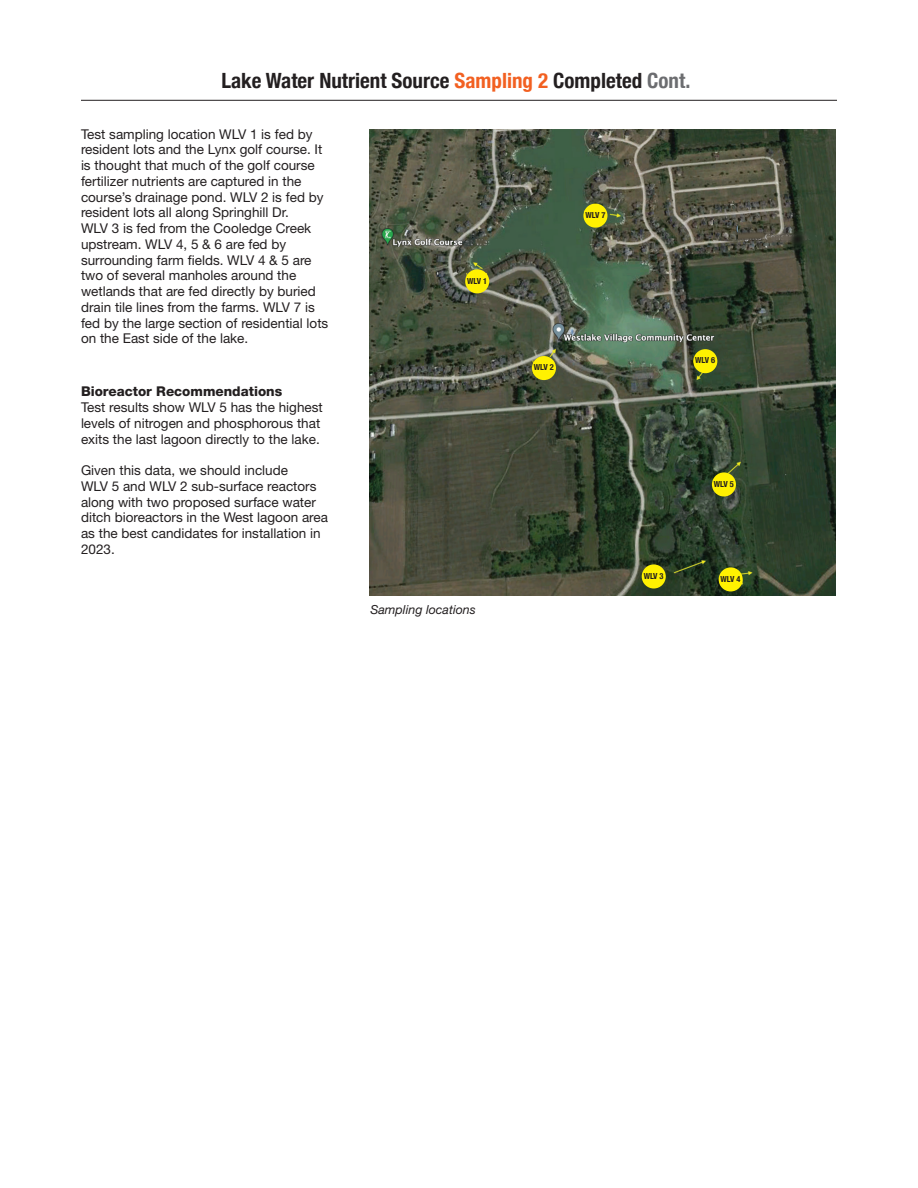
<style>
.page{position:relative;width:918px;height:1188px;background:#fff}
.page>*{position:absolute;margin:0;border:0;box-sizing:border-box;transform-origin:0 0}
.t1{font:700 condensed 21px "Helvetica Neue";color:#231f20}
.t2{font:13.5px/15.8px "Helvetica Neue LT Std";color:#231f20}
.t3{font:800 13.5px "Helvetica Neue LT Std";color:#231f20}
.t4{font:italic 12.45px "Helvetica Neue LT Std";color:#231f20}
.t5{font:700 condensed 8.4px "Helvetica Neue";letter-spacing:-.035em;color:#231f20}
.s1{color:#f26021}
.s2{color:#6c6d70}
</style>
<div class="page">
<hr style="left:81px;top:100px;width:756px;height:1px;background:#231f20">
<img style="left:369px;top:130px;width:467px;height:465px">
<div style="left:465px;top:269px;width:24px;height:24px;background:#fff101;border-radius:50%"></div>
<div style="left:532px;top:356px;width:24px;height:24px;background:#fff101;border-radius:50%"></div>
<div style="left:693px;top:349px;width:24px;height:24px;background:#fff101;border-radius:50%"></div>
<div style="left:583px;top:204px;width:24px;height:24px;background:#fff101;border-radius:50%"></div>
<div style="left:712px;top:472px;width:24px;height:25px;background:#fff101;border-radius:50%"></div>
<div style="left:642px;top:564px;width:24px;height:25px;background:#fff101;border-radius:50%"></div>
<div style="left:719px;top:567px;width:24px;height:24px;background:#fff101;border-radius:50%"></div>
<img style="left:714px;top:221px;width:24px;height:20px">
<h1 class="t1" style="left:221px;top:64px;width:470px">Lake Water Nutrient Source <span class="s1">Sampling 2</span> Completed <span class="s2">Cont.</span></h1>
<p class="t2" style="left:81px;top:126px;width:249px">Test sampling location WLV 1 is fed by resident lots and the Lynx golf course. It is thought that much of the golf course fertilizer nutrients are captured in the course’s drainage pond. WLV 2 is fed by resident lots all along Springhill Dr.<br>WLV 3 is fed from the Cooledge Creek upstream. WLV 4, 5 &amp; 6 are fed by surrounding farm fields. WLV 4 &amp; 5 are two of several manholes around the wetlands that are fed directly by buried drain tile lines from the farms. WLV 7 is fed by the large section of residential lots on the East side of the lake.</p>
<p class="t3" style="left:81px;top:384px;width:203px">Bioreactor Recommendations</p>
<p class="t2" style="left:81px;top:399px;width:243px">Test results show WLV 5 has the highest levels of nitrogen and phosphorous that exits the last lagoon directly to the lake.</p>
<p class="t2" style="left:81px;top:462px;width:249px">Given this data, we should include<br>WLV 5 and WLV 2 sub-surface reactors along with two proposed surface water ditch bioreactors in the West lagoon area as the best candidates for installation in<br>2023.</p>
<p class="t5" style="left:467px;top:274px;width:21px">WLV 1</p>
<p class="t4" style="left:370px;top:602px;width:107px">Sampling locations</p>
<p class="t5" style="left:585px;top:208px;width:21px">WLV 7</p>
<p class="t5" style="left:534px;top:360px;width:21px">WLV 2</p>
<p class="t5" style="left:695px;top:353px;width:21px">WLV 6</p>
<p class="t5" style="left:714px;top:477px;width:21px">WLV 5</p>
<p class="t5" style="left:644px;top:569px;width:21px">WLV 3</p>
<p class="t5" style="left:721px;top:572px;width:21px">WLV 4</p>
</div>
